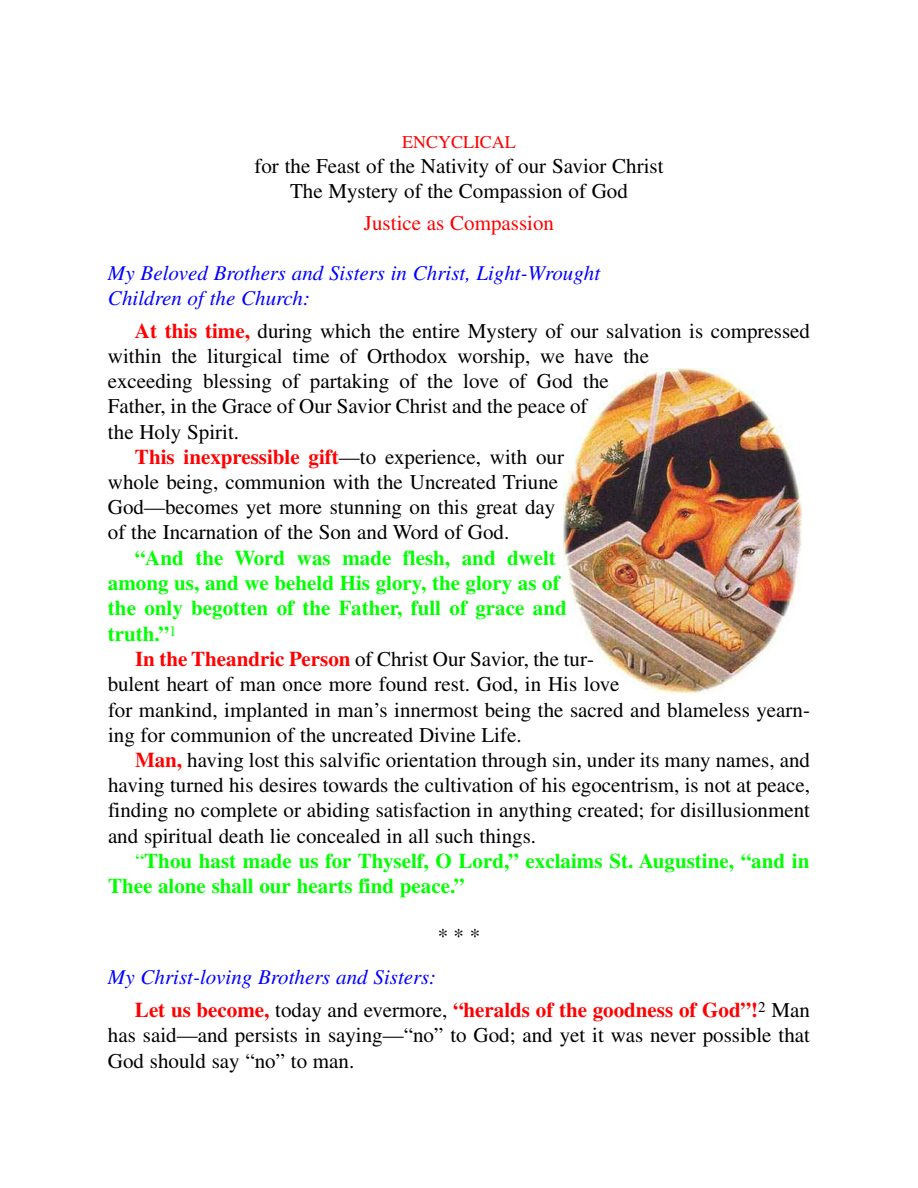
<style>
.page{position:relative;width:918px;height:1188px;background:#fff}
.page>*{position:absolute;margin:0;border:0;box-sizing:border-box;transform-origin:0 0}
.t1{font:21px/25.2px "Times";color:#000}
.t2{font:700 21px/25.5px "Times";color:#0f0}
.t3{font:700 21px/33.5px "Times";color:#f00}
.t4{font:italic 21px/25.2px "Times";color:#00f}
.t5{font:21px "Times";color:#f00}
.t6{font:18px "Times";color:#f00}
.s1{font-weight:700;color:#f00}
.s2{font-weight:400;color:#000}
.s3{font-weight:400}
.s4{font-weight:400;font-style:italic;color:#00f}
</style>
<div class="page">
<img style="left:564px;top:368px;width:238px;height:325px">
<p class="t6" style="left:402px;top:136px;width:115px">ENCYCLICAL</p>
<p class="t1" style="left:254px;top:156px;width:411px;text-align:center">for the Feast of the Nativity of our Savior Christ<br>The Mystery of the Compassion of God</p>
<p class="t5" style="left:364px;top:215px;width:192px">Justice as Compassion</p>
<p class="t4" style="left:108px;top:262px;width:494px">My Beloved Brothers and Sisters in Christ, Light-Wrought<br>Children of the Church:</p>
<p class="t1" style="left:135px;top:320px;width:676px"><span class="s1">At this time,</span> during which the entire Mystery of our salvation is compressed</p>
<p class="t1" style="left:108px;top:346px;width:543px">within the liturgical time of Orthodox worship, we have the</p>
<p class="t1" style="left:108px;top:371px;width:502px">exceeding blessing of partaking of the love of God the</p>
<p class="t1" style="left:108px;top:396px;width:481px">Father, in the Grace of Our Savior Christ and the peace of</p>
<p class="t1" style="left:108px;top:421px;width:133px">the Holy Spirit.</p>
<p class="t3" style="left:135px;top:442px;width:431px">This inexpressible gift<span class="s2">—to experience, with our</span></p>
<p class="t1" style="left:108px;top:472px;width:452px">whole being, communion with the Uncreated Triune</p>
<p class="t1" style="left:108px;top:497px;width:449px">God—becomes yet more stunning on this great day</p>
<p class="t1" style="left:108px;top:522px;width:403px">of the Incarnation of the Son and Word of God.</p>
<p class="t2" style="left:108px;top:547px;width:460px;text-indent:27px">“And the Word was made flesh, and dwelt among us, and we beheld His glory, the glory as of the only begotten of the Father, full of grace and truth.”<sup>1</sup></p>
<p class="t1" style="left:108px;top:649px;width:704px;text-indent:27px"><span class="s1">In the Theandric Person</span> of Christ Our Savior, the tur-<br>bulent heart of man once more found rest. God, in His love<br>for mankind, implanted in man’s innermost being the sacred and blameless yearn&shy;ing for communion of the uncreated Divine Life.</p>
<p class="t1" style="left:108px;top:750px;width:704px;text-align:justify;text-indent:27px"><span class="s1">Man,</span> having lost this salvific orientation through sin, under its many names, and having turned his desires towards the cultivation of his egocentrism, is not at peace, finding no complete or abiding satisfaction in anything created; for disillusionment and spiritual death lie concealed in all such things.</p>
<p class="t2" style="left:108px;top:850px;width:703px;text-indent:27px"><span class="s3">“</span>Thou hast made us for Thyself, O Lord,” exclaims St. Augustine, “and in<br>Thee alone shall our hearts find peace.”</p>
<p class="t1" style="left:438px;top:926px;width:44px">***</p>
<p class="t3" style="left:135px;top:962px;width:677px;text-indent:-27px"><span class="s4">My Christ-loving Brothers and Sisters:<br></span>Let us become, <span class="s2">today and evermore,</span> “heralds of the goodness of God”!<sup>2</sup> <span class="s2">Man</span></p>
<p class="t1" style="left:108px;top:1025px;width:704px">has said—and persists in saying—“no” to God; and yet it was never possible that<br>God should say “no” to man.</p>
</div>
